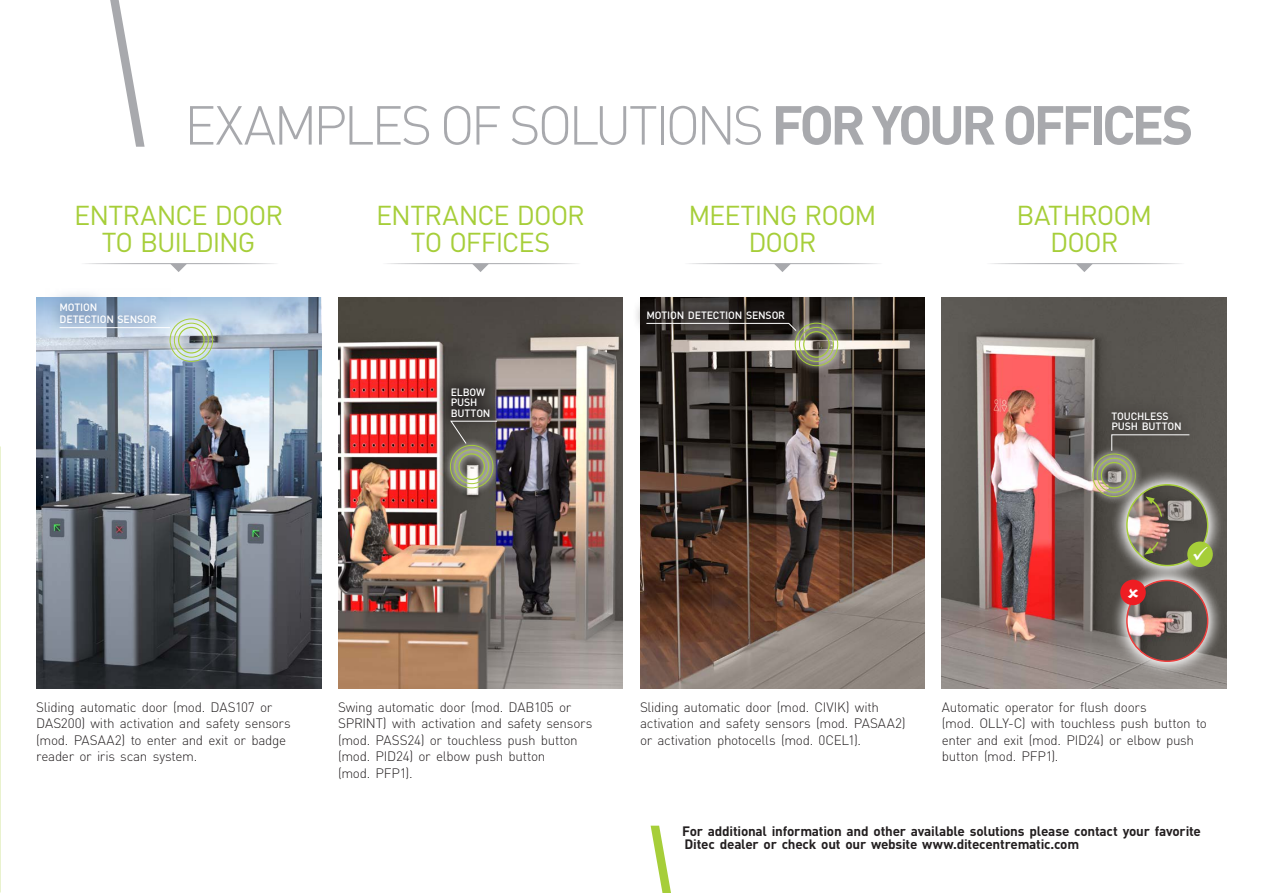
<style>
.page{position:relative;width:1263px;height:893px;background:#fff}
.page>*{position:absolute;margin:0;border:0;box-sizing:border-box;transform-origin:0 0}
.t1{font:300 54px "DIN Pro";letter-spacing:-.065em;color:#a8a9ad}
.t2{font:27px/27px "DIN Pro";letter-spacing:-.035em;color:#a6ce39;text-align:center}
.t3{font:300 13.5px/16.5px "DIN Pro";letter-spacing:-.025em;color:#231f20}
.t4{font:700 13.5px/13.5px "DIN Pro";letter-spacing:-.015em;color:#231f20}
.t5{font:500 10.5px/10.5px "DIN Pro";letter-spacing:-.015em;color:#fff}
.s1{font-weight:700}
</style>
<div class="page">
<hr style="left:0;top:361px;width:1px;height:85px;background:#dcdddf">
<hr style="left:0;top:446px;width:1px;height:64px;background:#dcdddf">
<img style="left:640px;top:298px;width:285px;height:391px">
<img style="left:942px;top:298px;width:285px;height:391px">
<img style="left:36px;top:340px;width:285px;height:349px">
<svg style="left:36px;top:298px;width:285px;height:42px;background:#b0c3d8"></svg>
<img style="left:338px;top:298px;width:285px;height:391px">
<div style="left:632px;top:296px;width:168px;height:38px;background:#231f20;opacity:.75"></div>
<svg style="left:45px;top:293px;width:126px;height:46px;background:#acc1d8"></svg>
<div style="left:436px;top:372px;width:69px;height:60px;background:#231f20;opacity:.75"></div>
<div style="left:1097px;top:397px;width:99px;height:49px;background:#4f4c48"></div>
<img style="left:0;top:361px;width:1px;height:24px">
<svg style="left:110px;top:0;width:35px;height:147px"></svg>
<svg style="left:650px;top:825px;width:21px;height:68px"></svg>
<svg style="left:163px;top:311px;width:57px;height:58px;background:#b6c8cf"></svg>
<div style="left:170px;top:319px;width:43px;height:43px;border:1px solid #a6ce39;border-radius:50%"></div>
<div style="left:174px;top:323px;width:35px;height:35px;border:1px solid #a6ce39;border-radius:50%"></div>
<div style="left:178px;top:327px;width:27px;height:27px;border:1px solid #a6ce39;border-radius:50%"></div>
<svg style="left:443px;top:438px;width:58px;height:58px;background:#797970"></svg>
<div style="left:450px;top:445px;width:43px;height:43px;border:1px solid #a6ce39;border-radius:50%"></div>
<div style="left:454px;top:449px;width:35px;height:35px;border:1px solid #a6ce39;border-radius:50%"></div>
<div style="left:458px;top:453px;width:27px;height:27px;border:1px solid #a6ce39;border-radius:50%"></div>
<svg style="left:788px;top:316px;width:57px;height:57px;background:#777466"></svg>
<div style="left:795px;top:323px;width:43px;height:43px;border:1px solid #a6ce39;border-radius:50%"></div>
<div style="left:799px;top:327px;width:35px;height:35px;border:1px solid #a6ce39;border-radius:50%"></div>
<div style="left:803px;top:331px;width:27px;height:27px;border:1px solid #a6ce39;border-radius:50%"></div>
<svg style="left:1085px;top:446px;width:58px;height:58px;background:#868475"></svg>
<div style="left:1092px;top:454px;width:44px;height:43px;border:1px solid #a6ce39;border-radius:50%"></div>
<div style="left:1097px;top:458px;width:34px;height:35px;border:1px solid #a6ce39;border-radius:50%"></div>
<div style="left:1101px;top:462px;width:26px;height:27px;border:1px solid #a6ce39;border-radius:50%"></div>
<svg style="left:646px;top:323px;width:151px;height:8px"></svg>
<hr style="left:60px;top:327px;width:110px;height:1px;background:#fff">
<svg style="left:450px;top:421px;width:48px;height:23px"></svg>
<svg style="left:1111px;top:434px;width:79px;height:17px"></svg>
<svg style="left:1110px;top:468px;width:114px;height:96px;background:#7b7a71"></svg>
<img style="left:1127px;top:485px;width:81px;height:81px;border-radius:40px">
<div style="left:1126px;top:484px;width:82px;height:82px;border:2px solid #a6ce39;border-radius:50%"></div>
<svg style="left:1110px;top:564px;width:114px;height:113px;background:#87827d"></svg>
<img style="left:1127px;top:580px;width:81px;height:81px;border-radius:40px">
<div style="left:1126px;top:580px;width:82px;height:82px;border:2px solid #ee3d3c;border-radius:50%"></div>
<svg style="left:1144px;top:540px;width:16px;height:15px"></svg>
<svg style="left:1145px;top:496px;width:18px;height:22px"></svg>
<div style="left:1187px;top:541px;width:26px;height:26px;background:#a6ce39;border-radius:50%"></div>
<div style="left:1120px;top:580px;width:26px;height:25px;background:#ee1d23;border-radius:50%"></div>
<hr style="left:79px;top:263px;width:200px;height:1px;background:#a8a9ad">
<svg style="left:170px;top:264px;width:17px;height:8px"></svg>
<hr style="left:381px;top:263px;width:199px;height:1px;background:#a8a9ad">
<svg style="left:472px;top:264px;width:17px;height:8px"></svg>
<hr style="left:682px;top:263px;width:200px;height:1px;background:#a8a9ad">
<svg style="left:774px;top:264px;width:17px;height:8px"></svg>
<hr style="left:984px;top:263px;width:200px;height:1px;background:#a8a9ad">
<svg style="left:1076px;top:264px;width:17px;height:8px"></svg>
<p class="t1" style="left:184px;top:88px;width:1011px">EXAMPLES OF SOLUTIONS <span class="s1">FOR YOUR OFFICES</span></p>
<p class="t2" style="left:74px;top:200px;width:210px">ENTRANCE DOOR<br>TO BUILDING</p>
<p class="t2" style="left:376px;top:200px;width:210px">ENTRANCE DOOR<br>TO OFFICES</p>
<p class="t2" style="left:688px;top:200px;width:190px">MEETING ROOM<br>DOOR</p>
<p class="t2" style="left:1017px;top:200px;width:137px">BATHROOM<br>DOOR</p>
<p class="t5" style="left:60px;top:301px;width:99px;line-height:12px">MOTION<br>DETECTION SENSOR</p>
<p class="t5" style="left:451px;top:386px;width:41px">ELBOW<br>PUSH<br>BUTTON</p>
<p class="t5" style="left:646px;top:309px;width:140px">MOTION DETECTION SENSOR</p>
<p class="t5" style="left:1111px;top:410px;width:72px">TOUCHLESS<br>PUSH BUTTON</p>
<p class="t3" style="left:36px;top:698px;width:256px">Sliding automatic door (mod. DAS107 or DAS200) with activation and safety sensors (mod. PASAA2) to enter and exit or badge reader or iris scan system.</p>
<p class="t3" style="left:338px;top:698px;width:256px">Swing automatic door (mod. DAB105 or SPRINT) with activation and safety sensors (mod. PASS24) or touchless push button (mod. PID24) or elbow push button<br>(mod. PFP1).</p>
<p class="t3" style="left:640px;top:698px;width:267px">Sliding automatic door (mod. CIVIK) with activation and safety sensors (mod. PASAA2) or activation photocells (mod. 0CEL1).</p>
<p class="t3" style="left:942px;top:698px;width:267px">Automatic operator for flush doors<br>(mod. OLLY-C) with touchless push button to enter and exit (mod. PID24) or elbow push button (mod. PFP1).</p>
<p class="t4" style="left:682px;top:824px;width:520px">For additional information and other available solutions please contact your favorite<br>Ditec dealer or check out our website www.ditecentrematic.com</p>
</div>
